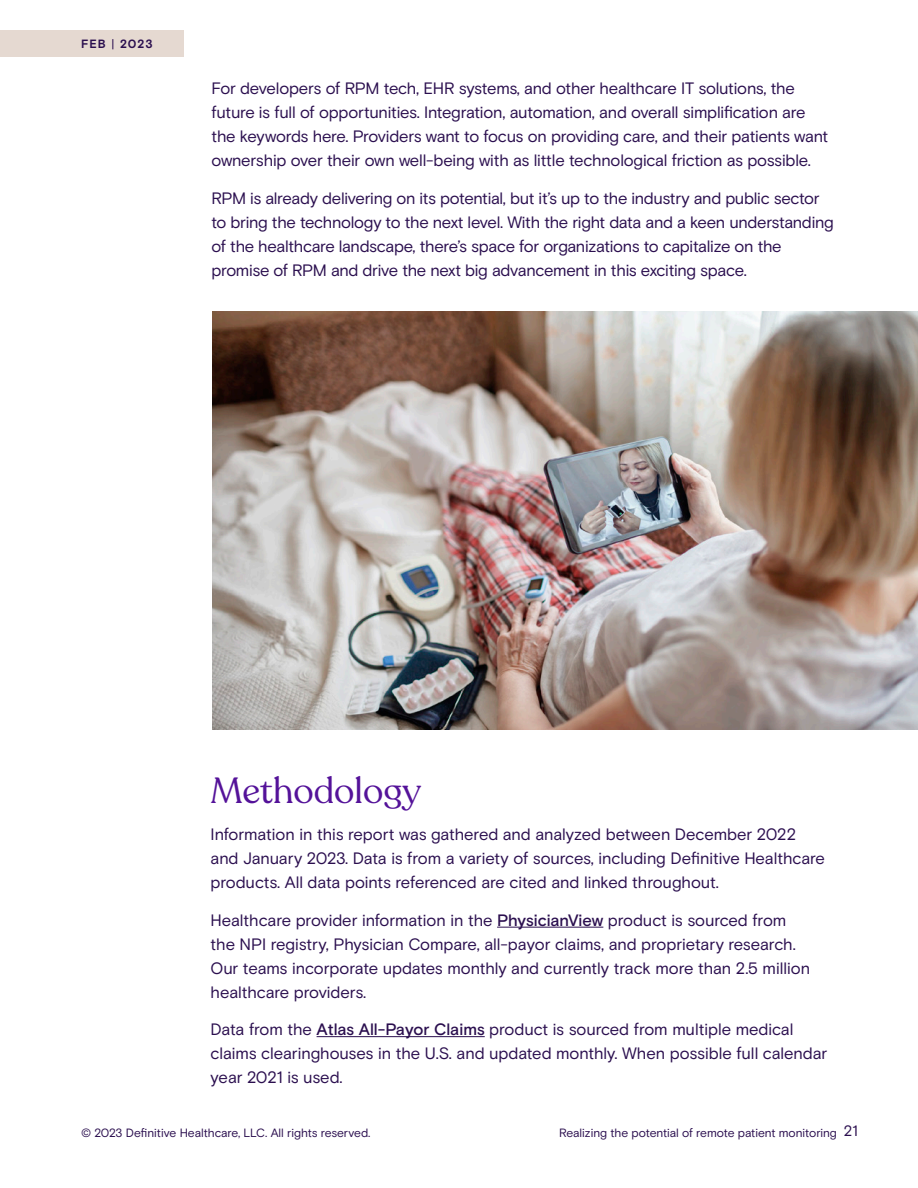
<style>
.page{position:relative;width:918px;height:1188px;background:#fff}
.page>*{position:absolute;margin:0;border:0;box-sizing:border-box;transform-origin:0 0}
.Headline_24_30{font:36px "Recoleta";color:#541299}
.Body_copy_11_16{font:16.5px/24px "Basis Grotesque";letter-spacing:-.015em;color:#2b0f4f}
.t1{font:12px "Basis Grotesque";letter-spacing:-.005em;color:#2b0f4f}
.t2{font:700 12px "Basis Grotesque";letter-spacing:.08em;color:#2b0f4f}
.s1{font-weight:400}
.s2{font-weight:500}
.s3{font-size:15px}
</style>
<div class="page">
<div style="left:0;top:30px;width:184px;height:27px;background:#e5d9d1"></div>
<hr style="left:497px;top:927px;width:106px;height:1px;background:#2b0f4f">
<hr style="left:317px;top:1036px;width:168px;height:1px;background:#2b0f4f">
<img style="left:212px;top:311px;width:706px;height:419px">
<p class="t2" style="left:81px;top:37px;width:73px">FEB <span class="s1">|</span> 2023</p>
<p class="Body_copy_11_16" style="left:212px;top:77px;width:618px">For developers of RPM tech, EHR systems, and other healthcare IT solutions, the future is full of opportunities. Integration, automation, and overall simplification are the keywords here. Providers want to focus on providing care, and their patients want ownership over their own well-being with as little technological friction as possible.</p>
<p class="Body_copy_11_16" style="left:212px;top:187px;width:624px">RPM is already delivering on its potential, but it’s up to the industry and public sector to bring the technology to the next level. With the right data and a keen understanding of the healthcare landscape, there’s space for organizations to capitalize on the promise of RPM and drive the next big advancement in this exciting space.</p>
<p class="Headline_24_30" style="left:211px;top:768px;width:212px">Methodology</p>
<p class="Body_copy_11_16" style="left:211px;top:823px;width:616px">Information in this report was gathered and analyzed between December 2022 and January 2023. Data is from a variety of sources, including Definitive Healthcare products. All data points referenced are cited and linked throughout.</p>
<p class="Body_copy_11_16" style="left:211px;top:908px;width:601px">Healthcare provider information in the <span class="s2">PhysicianView</span> product is sourced from the NPI registry, Physician Compare, all-payor claims, and proprietary research.<br>Our teams incorporate updates monthly and currently track more than 2.5 million healthcare providers.</p>
<p class="Body_copy_11_16" style="left:211px;top:1018px;width:618px">Data from the <span class="s2">Atlas All-Payor Claims</span> product is sourced from multiple medical claims clearinghouses in the U.S. and updated monthly. When possible full calendar year 2021 is used.</p>
<p class="t1" style="left:81px;top:1126px;width:291px">© 2023 Definitive Healthcare, LLC. All rights reserved.</p>
<p class="t1" style="left:559px;top:1126px;width:300px">Realizing the potential of remote patient monitoring <span class="s3">21</span></p>
</div>
